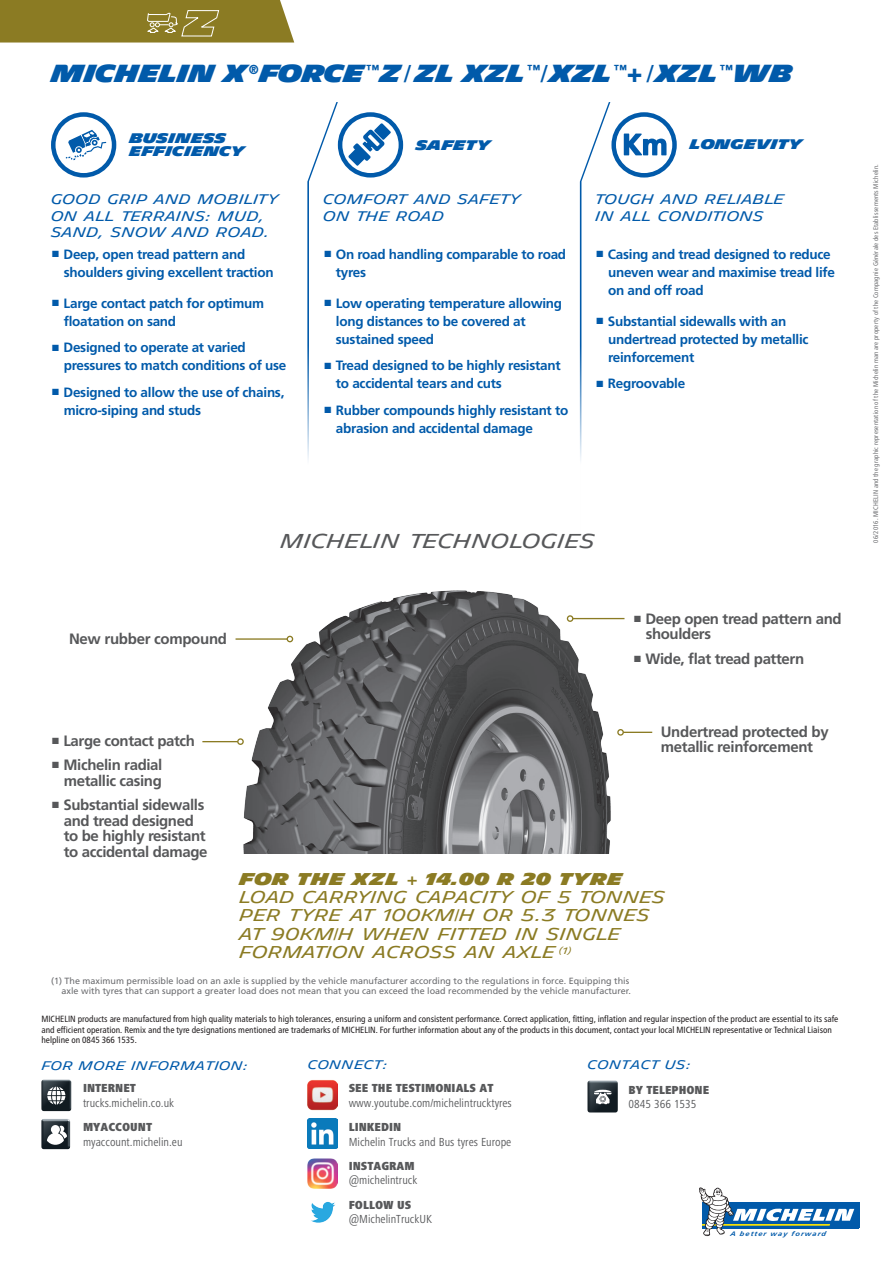
<style>
.page{position:relative;width:893px;height:1263px;background:#fff}
.page>*{position:absolute;margin:0;border:0;box-sizing:border-box;transform-origin:0 0}
.t1{font:900 24px "Michelin Beta";letter-spacing:-.05em;color:#015aaa}
.t2{font:19.5px "Michelin Beta";letter-spacing:-.025em;color:#57585a}
.t3{font:16.65px/18.5px "Michelin Beta";letter-spacing:-.03em;color:#8b7b23}
.t4{font:700 15px/15.8px "Frutiger LT Std";letter-spacing:-.025em;color:#57585a}
.t5{font:700 13.5px/18px "Frutiger";letter-spacing:-.02em;color:#015aaa}
.t6{font:13.5px/16.5px "Michelin Beta";letter-spacing:-.02em;color:#015aaa}
.t7{font:900 13.5px "Michelin Beta";letter-spacing:-.025em;color:#015aaa;scale:1.05 1}
.t8{font:condensed 12.15px "Frutiger Next LTW1 G";color:#57585a}
.t9{font:900 condensed 12.15px "Frutiger Next LTW1 G";color:#57585a}
.t10{font:12.15px "Michelin Beta";color:#015aaa}
.t11{font:condensed 9px/10.5px "Frutiger Neue LTW1 G";color:#231f20}
.t12{font:9px/10.5px "Frutiger LT Std";color:#6c6d70;text-align:right}
.t13{font:condensed 6.75px "Frutiger LT Std";letter-spacing:.02em;color:#6c6d70}
.t14{font:italic 700 6.6px "Frutiger";letter-spacing:.13em;color:#015aaa;scale:1.15 1}
.s1{font-family:"Frutiger LT Std";font-weight:400;font-style:italic}
.s2{font-family:"Frutiger LT Std";font-size:26.25px}
.s3{font-weight:900}
.s4{font-family:"Frutiger Next LTW1 G";font-weight:700}
.s5{font-family:"Frutiger LT Std";font-style:italic}
</style>
<div class="page">
<svg style="left:579px;top:102px;width:98px;height:359px"></svg>
<svg style="left:624px;top:134px;width:42px;height:21px"></svg>
<div style="left:611px;top:112px;width:66px;height:66px;border:4px solid #015aaa;border-radius:50%"></div>
<svg style="left:66px;top:130px;width:41px;height:30px"></svg>
<div style="left:51px;top:112px;width:65px;height:66px;border:4px solid #015aaa;border-radius:50%"></div>
<svg style="left:307px;top:102px;width:97px;height:358px"></svg>
<svg style="left:0;top:0;width:295px;height:43px;background:#928330"></svg>
<svg style="left:699px;top:1187px;width:161px;height:49px"></svg>
<img style="left:587px;top:1080px;width:31px;height:32px">
<img style="left:308px;top:1080px;width:30px;height:30px">
<img style="left:308px;top:1118px;width:30px;height:30px">
<img style="left:308px;top:1158px;width:30px;height:30px">
<img style="left:311px;top:1202px;width:24px;height:21px">
<img style="left:41px;top:1080px;width:30px;height:31px">
<svg style="left:47px;top:1086px;width:18px;height:19px"></svg>
<svg style="left:41px;top:1119px;width:29px;height:30px"></svg>
<svg style="left:594px;top:1090px;width:17px;height:14px"></svg>
<div style="left:859px;top:1228px;width:34px;height:35px;background:#fff"></div>
<img style="left:239px;top:590px;width:375px;height:263px">
<hr style="left:236px;top:638px;width:51px;height:2px;background:#8b7b23">
<svg style="left:287px;top:636px;width:6px;height:6px"></svg>
<hr style="left:202px;top:741px;width:36px;height:1px;background:#8b7b23">
<div style="left:237px;top:738px;width:7px;height:7px;border:1px solid #8b7b23;border-radius:50%"></div>
<hr style="left:573px;top:618px;width:51px;height:1px;background:#8b7b23">
<div style="left:567px;top:615px;width:6px;height:7px;border:1px solid #8b7b23;border-radius:50%"></div>
<svg style="left:624px;top:732px;width:28px;height:1px"></svg>
<div style="left:617px;top:729px;width:7px;height:7px;border:1px solid #8b7b23;border-radius:50%"></div>
<h1 class="t1" style="left:51px;top:59px;width:743px">MICHELIN X <sup>®</sup>FORCE <sup>™</sup>Z<span class="s1">/</span> ZL XZL <sup>™</sup><span class="s1">/</span> XZL <sup>™</sup> <span class="s2">+</span> <span class="s1">/</span> XZL <sup>™</sup> WB</h1>
<p class="t7" style="left:129px;top:130px;width:94px">BUSINESS</p>
<p class="t7" style="left:129px;top:144px;width:112px">EFFICIENCY</p>
<p class="t6" style="left:51px;top:191px;width:229px">GOOD GRIP AND MOBILITY<br>ON ALL TERRAINS: MUD,<br>SAND, SNOW AND ROAD.</p>
<p class="t5" style="left:64px;top:245px;width:211px;text-indent:-11px">■ Deep, open tread pattern and shoulders giving excellent traction</p>
<p class="t5" style="left:64px;top:294px;width:202px;text-indent:-11px">■ Large contact patch for optimum floatation on sand</p>
<p class="t5" style="left:64px;top:338px;width:224px;text-indent:-11px">■ Designed to operate at varied pressures to match conditions of use</p>
<p class="t5" style="left:64px;top:383px;width:222px;text-indent:-11px">■ Designed to allow the use of chains, micro-siping and studs</p>
<p class="t7" style="left:416px;top:137px;width:73px">SAFETY</p>
<p class="t7" style="left:689px;top:137px;width:109px">LONGEVITY</p>
<p class="t6" style="left:323px;top:191px;width:199px">COMFORT AND SAFETY<br>ON THE ROAD</p>
<p class="t5" style="left:336px;top:245px;width:232px;text-indent:-11px">■ On road handling comparable to road tyres</p>
<p class="t5" style="left:336px;top:294px;width:228px;text-indent:-11px">■ Low operating temperature allowing long distances to be covered at sustained speed</p>
<p class="t5" style="left:336px;top:356px;width:226px;text-indent:-11px">■ Tread designed to be highly resistant to accidental tears and cuts</p>
<p class="t5" style="left:336px;top:401px;width:234px;text-indent:-11px">■ Rubber compounds highly resistant to abrasion and accidental damage</p>
<p class="t6" style="left:595px;top:191px;width:191px">TOUGH AND RELIABLE<br>IN ALL CONDITIONS</p>
<p class="t5" style="left:608px;top:245px;width:228px;text-indent:-11px">■ Casing and tread designed to reduce uneven wear and maximise tread life on and off road</p>
<p class="t5" style="left:608px;top:312px;width:202px;text-indent:-11px">■ Substantial sidewalls with an undertread protected by metallic reinforcement</p>
<p class="t5" style="left:597px;top:374px;width:90px">■ Regroovable</p>
<h2 class="t2" style="left:280px;top:530px;width:317px">MICHELIN TECHNOLOGIES</h2>
<p class="t4" style="left:69px;top:631px;width:159px">New rubber compound</p>
<p class="t4" style="left:646px;top:610px;width:197px;text-indent:-11px">■ Deep open tread pattern and shoulders</p>
<p class="t4" style="left:634px;top:650px;width:172px">■ Wide, flat tread pattern</p>
<p class="t4" style="left:52px;top:733px;width:144px">■ Large contact patch</p>
<p class="t4" style="left:52px;top:757px;width:112px;text-align:right">■ Michelin radial metallic casing</p>
<p class="t4" style="left:64px;top:797px;width:145px;text-indent:-11px">■ Substantial sidewalls and tread designed to be highly resistant to accidental damage</p>
<p class="t4" style="left:661px;top:725px;width:169px;line-height:14.2px">Undertread protected by metallic reinforcement</p>
<p class="t3" style="left:239px;top:869px;width:428px"><span class="s3">FOR THe XZL</span> <span class="s4">+</span> <span class="s3">14.00 R 20 TYRE<br></span>LOAD CARRYING CAPACITY OF 5 TONNES<br>PER TYRE AT 100KM<span class="s5">/</span>H OR 5.3 TONNES<br>AT 90KM<span class="s5">/</span>H WHEN FITTED IN SINGLE<br>FORMATION ACROSS AN AXLE <sup>(1)</sup></p>
<p class="t12" style="left:51px;top:976px;width:581px">(1) The maximum permissible load on an axle is supplied by the vehicle manufacturer according to the regulations in force. Equipping this axle with tyres that can support a greater load does not mean that you can exceed the load recommended by the vehicle manufacturer.</p>
<p class="t11" style="left:41px;top:1013px;width:799px">MICHELIN products are manufactured from high quality materials to high tolerances, ensuring a uniform and consistent performance. Correct application, fitting, inflation and regular inspection of the product are essential to its safe and efficient operation. Remix and the tyre designations mentioned are trademarks of Michelin</p>
<p class="t11" style="left:376px;top:1023px;width:313px">. For further information about any of the products in this document, contact your local Michelin</p>
<p class="t11" style="left:713px;top:1023px;width:121px">representative or Technical Liaison</p>
<p class="t11" style="left:41px;top:1034px;width:97px">helpline on 0845 366 1535.</p>
<p class="t10" style="left:41px;top:1058px;width:51px">FOR MORE</p>
<p class="t10" style="left:131px;top:1058px;width:119px">INFORMATION:</p>
<p class="t9" style="left:83px;top:1081px;width:55px">INTERNET</p>
<p class="t8" style="left:83px;top:1096px;width:93px">trucks.michelin.co.uk</p>
<p class="t9" style="left:83px;top:1120px;width:71px">MYACCOUNT</p>
<p class="t8" style="left:83px;top:1134px;width:101px">myaccount.michelin.eu</p>
<p class="t10" style="left:308px;top:1058px;width:82px">CONNECT:</p>
<p class="t9" style="left:349px;top:1081px;width:146px">SEE THE TESTIMON IALS AT</p>
<p class="t8" style="left:349px;top:1096px;width:165px">www.youtube.com/michelintrucktyres</p>
<p class="t9" style="left:349px;top:1120px;width:53px">LINKEDIN</p>
<p class="t8" style="left:349px;top:1134px;width:164px">Michelin Trucks and Bus tyres Europe</p>
<p class="t9" style="left:349px;top:1159px;width:58px">INSTAGRAM</p>
<p class="t8" style="left:349px;top:1173px;width:70px">@michelintruck</p>
<p class="t9" style="left:349px;top:1198px;width:63px">FOLLOW US</p>
<p class="t8" style="left:349px;top:1212px;width:85px">@MichelinTruckUK</p>
<p class="t10" style="left:587px;top:1057px;width:13px">CON</p>
<p class="t10" style="left:621px;top:1057px;width:71px">TACT US:</p>
<p class="t9" style="left:628px;top:1083px;width:81px">BY TELEPHONE</p>
<p class="t8" style="left:628px;top:1097px;width:69px">0845 366 1535</p>
<p class="t14" style="left:730px;top:1230px;width:85px">A better way forward</p>
<p class="t13" style="left:872px;top:543px;width:380px;rotate:-90deg">06/2016. MICHELIN and the graphic representation of the Michelin man are property of the Compagnie Générale des Etablissements Michelin.</p>
</div>
